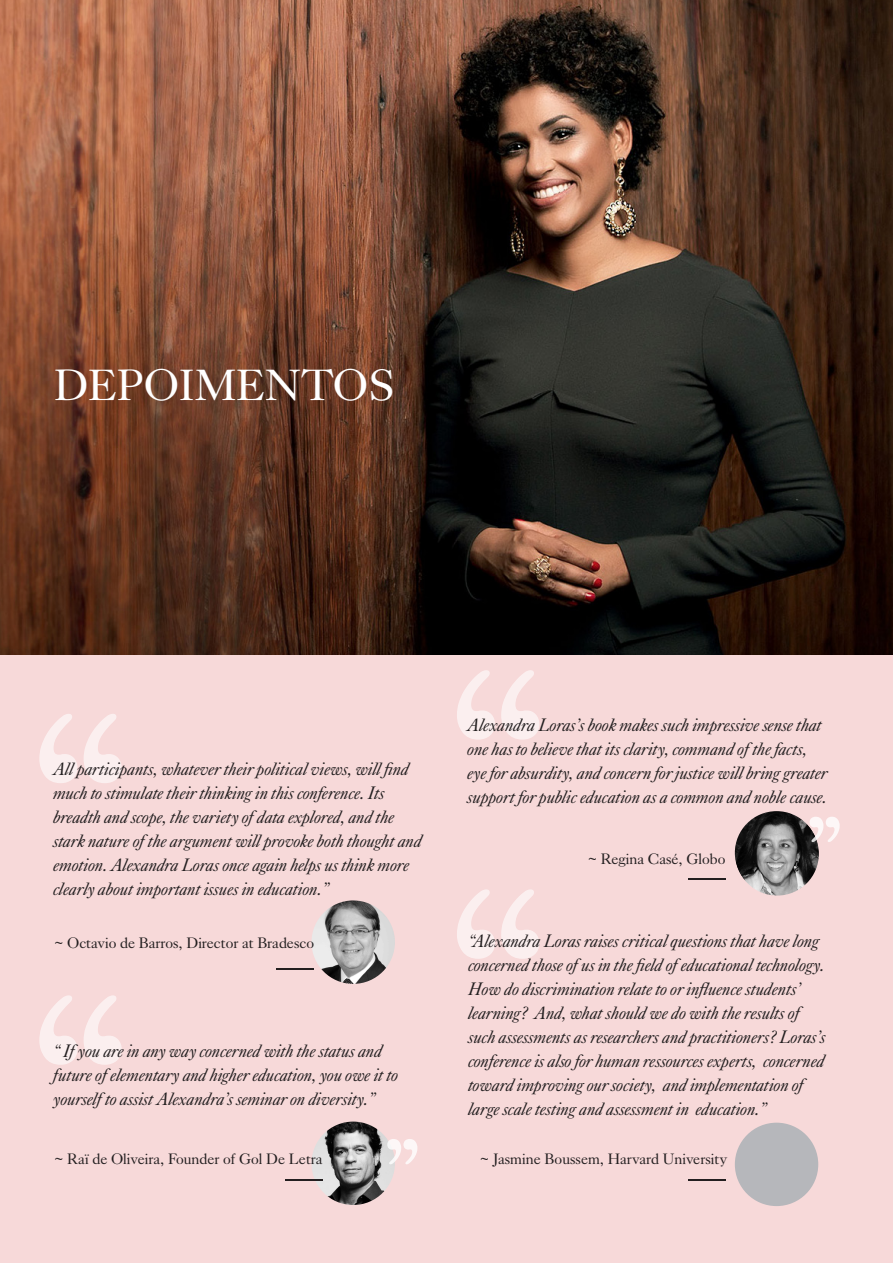
<style>
.page{position:relative;width:893px;height:1263px;background:#f7d9d9}
.page>*{position:absolute;margin:0;border:0;box-sizing:border-box;transform-origin:0 0}
.Titulo{font:43.5px "Kings Caslon Display";color:#fff}
.Texto{font:italic 18px/24px "Kings Caslon Display";color:#231f20}
.Texto-2{font:15px "Kings Caslon Display";color:#231f20}
</style>
<div class="page">
<img style="left:0;top:0;width:893px;height:654px">
<svg style="left:457px;top:670px;width:82px;height:70px"></svg>
<svg style="left:39px;top:714px;width:83px;height:69px"></svg>
<svg style="left:39px;top:995px;width:83px;height:70px"></svg>
<svg style="left:457px;top:889px;width:82px;height:70px"></svg>
<img style="left:735px;top:811px;width:83px;height:83px;border-radius:42px">
<img style="left:311px;top:900px;width:84px;height:84px;border-radius:42px">
<img style="left:311px;top:1121px;width:84px;height:84px;border-radius:42px">
<div style="left:735px;top:1123px;width:83px;height:83px;background:#b6b7bb;border-radius:50%"></div>
<svg style="left:809px;top:817px;width:31px;height:25px"></svg>
<svg style="left:387px;top:1139px;width:30px;height:25px"></svg>
<hr style="left:688px;top:878px;width:37px;height:2px;background:#231f20">
<hr style="left:688px;top:1179px;width:37px;height:1px;background:#231f20">
<hr style="left:285px;top:1179px;width:38px;height:1px;background:#231f20">
<hr style="left:277px;top:968px;width:37px;height:2px;background:#231f20">
<p class="Titulo" style="left:54px;top:360px;width:342px">DEPOIMENTOS</p>
<p class="Texto" style="left:54px;top:757px;width:370px">All participants, whatever their political views, will find much to stimulate their thinking in this conference. Its breadth and scope, the variety of data explored, and the stark nature of the argument will provoke both thought and emotion. Alexandra Loras once again helps us think more clearly about important issues in education.”</p>
<p class="Texto-2" style="left:54px;top:934px;width:262px">~ Octavio de Barros, Director at Bradesco</p>
<p class="Texto" style="left:54px;top:1039px;width:346px">“ If you are in any way concerned with the status and future of elementary and higher education, you owe it to yourself to assist Alexandra’s seminar on diversity.”</p>
<p class="Texto-2" style="left:54px;top:1151px;width:270px">~ Raï de Oliveira, Founder of Gol De Letra</p>
<p class="Texto" style="left:468px;top:713px;width:362px">Alexandra Loras’s book makes such impressive sense that one has to believe that its clarity, command of the facts, eye for absurdity, and concern for justice will bring greater support for public education as a common and noble cause.</p>
<p class="Texto-2" style="left:588px;top:850px;width:139px">~ Regina Casé, Globo</p>
<p class="Texto" style="left:469px;top:929px;width:359px">“Alexandra Loras raises critical questions that have long concerned those of us in the field of educational technology.<br>How do discrimination relate to or influence students’ learning? And, what should we do with the results of such assessments as researchers and practitioners? Loras’s conference is also for human ressources experts, concerned toward improving our society, and implementation of large scale testing and assessment in education.”</p>
<p class="Texto-2" style="left:480px;top:1151px;width:249px">~ Jasmine Boussem, Harvard University</p>
</div>
